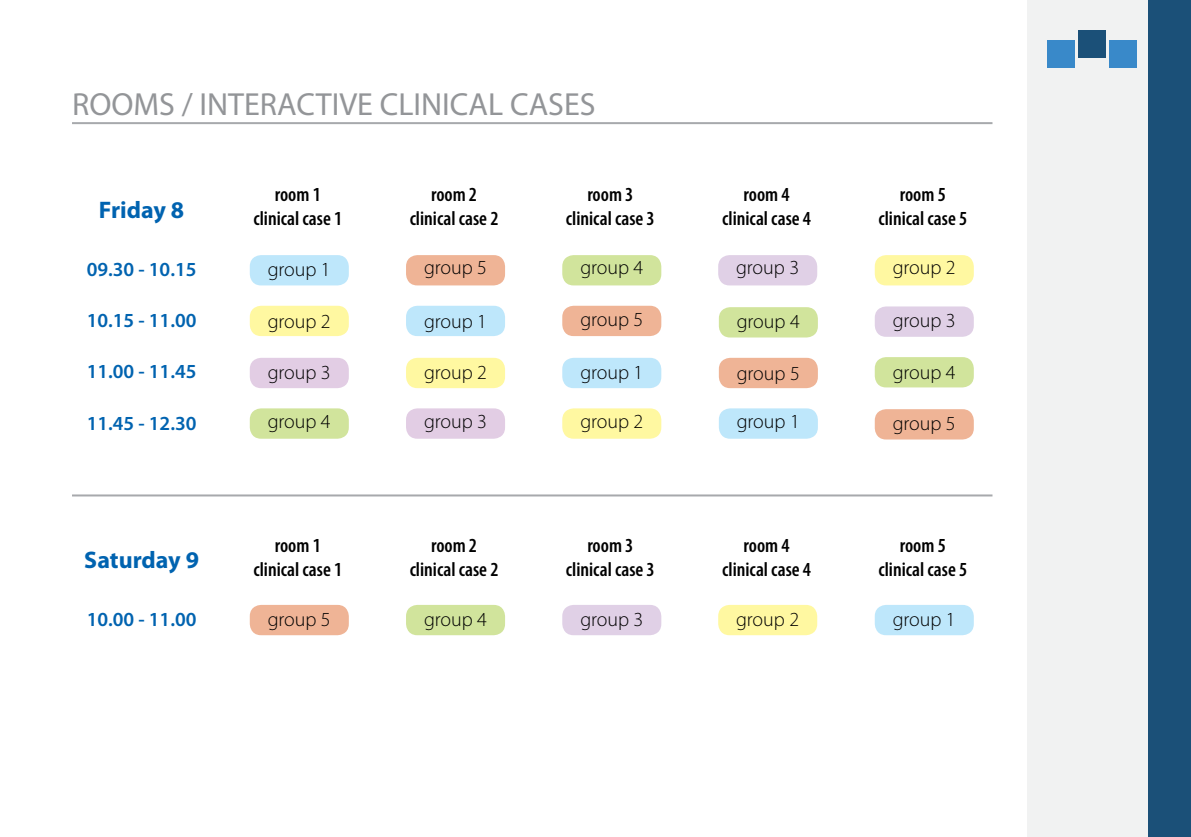
<style>
.page{position:relative;width:1191px;height:837px;background:#fff}
.page>*{position:absolute;margin:0;border:0;box-sizing:border-box;transform-origin:0 0}
.t1{font:32px "Myriad Pro";color:#939598}
.t2{font:700 24px "Myriad Pro";color:#0063b0}
.t3{font:600 condensed 20px/24px "Myriad Pro";color:#000;text-align:center}
.t4{font:300 20px "Myriad Pro";letter-spacing:-.005em;color:#000}
.t5{font:600 20px "Myriad Pro";color:#0063b0}
</style>
<div class="page">
<div style="left:562px;top:305px;width:99px;height:31px;background:#efb496;border-radius:11px"></div>
<div style="left:562px;top:408px;width:99px;height:30px;background:#fff8a1;border-radius:11px"></div>
<div style="left:719px;top:307px;width:99px;height:30px;background:#d1e49c;border-radius:11px"></div>
<div style="left:719px;top:408px;width:99px;height:30px;background:#bee7fb;border-radius:11px"></div>
<div style="left:874px;top:306px;width:99px;height:30px;background:#e0d0e6;border-radius:11px"></div>
<div style="left:562px;top:604px;width:99px;height:31px;background:#e0d0e6;border-radius:11px"></div>
<div style="left:719px;top:357px;width:99px;height:31px;background:#efb496;border-radius:11px"></div>
<div style="left:718px;top:604px;width:99px;height:31px;background:#fff8a1;border-radius:11px"></div>
<div style="left:874px;top:357px;width:99px;height:30px;background:#d1e49c;border-radius:11px"></div>
<div style="left:874px;top:604px;width:99px;height:31px;background:#bee7fb;border-radius:11px"></div>
<div style="left:562px;top:357px;width:99px;height:31px;background:#bee7fb;border-radius:11px"></div>
<div style="left:562px;top:255px;width:99px;height:30px;background:#d1e49c;border-radius:11px"></div>
<div style="left:718px;top:255px;width:99px;height:30px;background:#e0d0e6;border-radius:11px"></div>
<div style="left:874px;top:409px;width:99px;height:30px;background:#efb496;border-radius:11px"></div>
<div style="left:874px;top:255px;width:99px;height:30px;background:#fff8a1;border-radius:11px"></div>
<div style="left:250px;top:255px;width:99px;height:30px;background:#bee7fb;border-radius:11px"></div>
<div style="left:250px;top:408px;width:99px;height:30px;background:#d1e49c;border-radius:11px"></div>
<div style="left:406px;top:408px;width:99px;height:30px;background:#e2cde4;border-radius:11px"></div>
<div style="left:250px;top:305px;width:99px;height:31px;background:#fff8a1;border-radius:11px"></div>
<div style="left:250px;top:604px;width:99px;height:31px;background:#efb496;border-radius:11px"></div>
<div style="left:406px;top:305px;width:99px;height:31px;background:#bee7fb;border-radius:11px"></div>
<div style="left:406px;top:604px;width:99px;height:31px;background:#d1e49c;border-radius:11px"></div>
<div style="left:250px;top:357px;width:99px;height:31px;background:#e2cde4;border-radius:11px"></div>
<div style="left:406px;top:357px;width:99px;height:31px;background:#fff8a1;border-radius:11px"></div>
<div style="left:406px;top:255px;width:99px;height:30px;background:#efb496;border-radius:11px"></div>
<hr style="left:72px;top:494px;width:920px;height:2px;background:#a7a9ac">
<hr style="left:72px;top:122px;width:920px;height:2px;background:#a7a9ac">
<div style="left:1027px;top:0;width:164px;height:836px;background:#f1f2f2"></div>
<div style="left:1148px;top:0;width:43px;height:836px;background:#1b5078"></div>
<div style="left:1047px;top:40px;width:28px;height:27px;background:#3989c9"></div>
<div style="left:1078px;top:30px;width:27px;height:27px;background:#1b5078"></div>
<div style="left:1109px;top:40px;width:27px;height:27px;background:#3989c9"></div>
<h1 class="t1" style="left:72px;top:92px;width:525px">RooMS / INTERACTIVE CLINICAL CASES</h1>
<p class="t2" style="left:99px;top:198px;width:87px">Friday 8</p>
<p class="t3" style="left:253px;top:182px;width:90px">room 1 clinical case 1</p>
<p class="t3" style="left:410px;top:182px;width:90px">room 2 clinical case 2</p>
<p class="t3" style="left:566px;top:182px;width:90px">room 3 clinical case 3</p>
<p class="t3" style="left:722px;top:182px;width:90px">room 4 clinical case 4</p>
<p class="t3" style="left:878px;top:182px;width:90px">room 5 clinical case 5</p>
<p class="t5" style="left:87px;top:257px;width:111px">09.30 - 10.15</p>
<p class="t5" style="left:87px;top:308px;width:111px">10.15 - 11.00</p>
<p class="t5" style="left:87px;top:359px;width:111px">11.00 - 11.45</p>
<p class="t5" style="left:87px;top:411px;width:111px">11.45 - 12.30</p>
<p class="t2" style="left:84px;top:548px;width:116px">Saturday 9</p>
<p class="t5" style="left:87px;top:607px;width:111px">10.00 - 11.00</p>
<p class="t4" style="left:424px;top:259px;width:64px">group 5</p>
<p class="t4" style="left:580px;top:259px;width:64px">group 4</p>
<p class="t4" style="left:893px;top:259px;width:64px">group 2</p>
<p class="t4" style="left:268px;top:261px;width:64px">group 1</p>
<p class="t4" style="left:736px;top:259px;width:64px">group 3</p>
<p class="t4" style="left:268px;top:313px;width:64px">group 2</p>
<p class="t4" style="left:424px;top:313px;width:64px">group 1</p>
<p class="t4" style="left:268px;top:364px;width:64px">group 3</p>
<p class="t4" style="left:424px;top:364px;width:64px">group 2</p>
<p class="t4" style="left:268px;top:413px;width:64px">group 4</p>
<p class="t4" style="left:424px;top:413px;width:64px">group 3</p>
<p class="t4" style="left:580px;top:312px;width:64px">group 5</p>
<p class="t4" style="left:737px;top:313px;width:64px">group 4</p>
<p class="t4" style="left:892px;top:312px;width:64px">group 3</p>
<p class="t4" style="left:737px;top:365px;width:64px">group 5</p>
<p class="t4" style="left:892px;top:365px;width:64px">group 4</p>
<p class="t4" style="left:892px;top:415px;width:64px">group 5</p>
<p class="t4" style="left:580px;top:364px;width:64px">group 1</p>
<p class="t4" style="left:580px;top:413px;width:64px">group 2</p>
<p class="t4" style="left:737px;top:413px;width:64px">group 1</p>
<p class="t3" style="left:253px;top:533px;width:90px">room 1 clinical case 1</p>
<p class="t3" style="left:410px;top:533px;width:90px">room 2 clinical case 2</p>
<p class="t3" style="left:566px;top:533px;width:90px">room 3 clinical case 3</p>
<p class="t3" style="left:722px;top:533px;width:90px">room 4 clinical case 4</p>
<p class="t3" style="left:878px;top:533px;width:90px">room 5 clinical case 5</p>
<p class="t4" style="left:268px;top:611px;width:64px">group 5</p>
<p class="t4" style="left:424px;top:611px;width:64px">group 4</p>
<p class="t4" style="left:580px;top:611px;width:64px">group 3</p>
<p class="t4" style="left:736px;top:611px;width:64px">group 2</p>
<p class="t4" style="left:892px;top:611px;width:64px">group 1</p>
</div>
